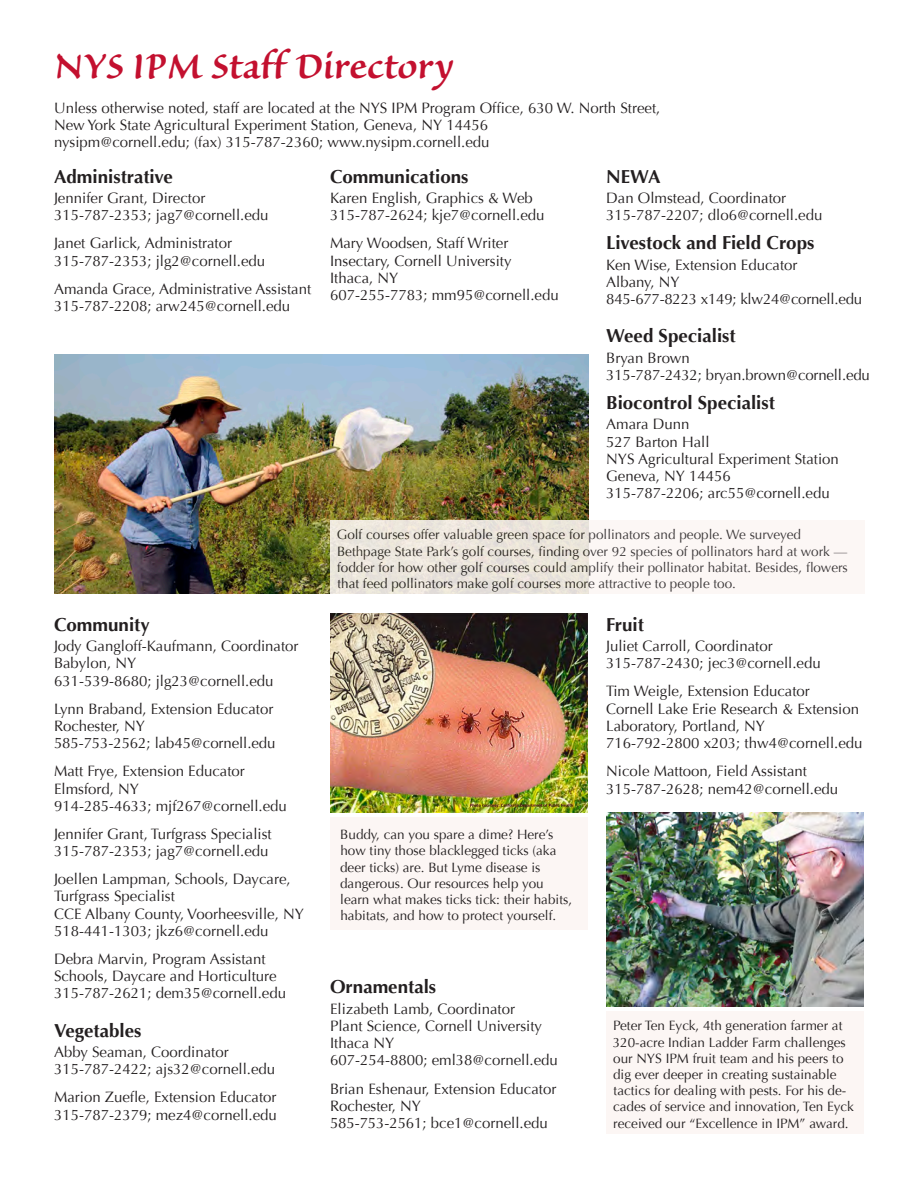
<style>
.page{position:relative;width:918px;height:1188px;background:#fff}
.page>*{position:absolute;margin:0;border:0;box-sizing:border-box;transform-origin:0 0}
.Heading{font:600 45px "Sanvito";letter-spacing:-.01em;color:#c3102f}
.Head_Level_3{font:700 18.75px "Optima";color:#231f20}
.directory_listings{font:15px/17.2px "Optima";color:#231f20}
.captions{font:13.5px/16.2px "Optima";color:#231f20}
</style>
<div class="page">
<img style="left:54px;top:354px;width:534px;height:240px">
<svg style="left:330px;top:520px;width:259px;height:74px;fill:#ebe5dc"></svg>
<div style="left:330px;top:817px;width:258px;height:113px;background:#fcf6f4"></div>
<div style="left:606px;top:1011px;width:258px;height:123px;background:#fcf6f4"></div>
<img style="left:330px;top:613px;width:257px;height:200px">
<img style="left:606px;top:813px;width:258px;height:194px">
<p class="Heading" style="left:54px;top:45px;width:401px">NYS IPM Staff Directory</p>
<p class="directory_listings" style="left:54px;top:99px;width:608px">Unless otherwise noted, staff are located at the NYS IPM Program Office, 630 W. North Street,<br>New York State Agricultural Experiment Station, Geneva, NY 14456<br>nysipm@cornell.edu; (fax) 315-787-2360; www.nysipm.cornell.edu</p>
<p class="Head_Level_3" style="left:54px;top:165px;width:121px">Administrative</p>
<p class="directory_listings" style="left:54px;top:190px;width:216px">Jennifer Grant, Director<br>315-787-2353; jag7@cornell.edu</p>
<p class="directory_listings" style="left:54px;top:235px;width:213px">Janet Garlick, Administrator<br>315-787-2353; jlg2@cornell.edu</p>
<p class="directory_listings" style="left:54px;top:280px;width:259px">Amanda Grace, Administrative Assistant<br>315-787-2208; arw245@cornell.edu</p>
<p class="Head_Level_3" style="left:54px;top:613px;width:97px">Community</p>
<p class="directory_listings" style="left:54px;top:638px;width:246px">Jody Gangloff-Kaufmann, Coordinator<br>Babylon, NY<br>631-539-8680; jlg23@cornell.edu</p>
<p class="directory_listings" style="left:54px;top:700px;width:223px">Lynn Braband, Extension Educator<br>Rochester, NY<br>585-753-2562; lab45@cornell.edu</p>
<p class="directory_listings" style="left:54px;top:763px;width:234px">Matt Frye, Extension Educator<br>Elmsford, NY<br>914-285-4633; mjf267@cornell.edu</p>
<p class="directory_listings" style="left:54px;top:825px;width:219px">Jennifer Grant, Turfgrass Specialist<br>315-787-2353; jag7@cornell.edu</p>
<p class="directory_listings" style="left:54px;top:871px;width:251px">Joellen Lampman, Schools, Daycare,<br>Turfgrass Specialist<br>CCE Albany County, Voorheesville, NY<br>518-441-1303; jkz6@cornell.edu</p>
<p class="directory_listings" style="left:54px;top:950px;width:234px">Debra Marvin, Program Assistant<br>Schools, Daycare and Horticulture<br>315-787-2621; dem35@cornell.edu</p>
<p class="Head_Level_3" style="left:54px;top:1019px;width:89px">Vegetables</p>
<p class="directory_listings" style="left:54px;top:1044px;width:223px">Abby Seaman, Coordinator<br>315-787-2422; ajs32@cornell.edu</p>
<p class="directory_listings" style="left:54px;top:1089px;width:224px">Marion Zuefle, Extension Educator<br>315-787-2379; mez4@cornell.edu</p>
<p class="Head_Level_3" style="left:330px;top:165px;width:140px">Communications</p>
<p class="directory_listings" style="left:330px;top:190px;width:216px">Karen English, Graphics &amp; Web<br>315-787-2624; kje7@cornell.edu</p>
<p class="directory_listings" style="left:330px;top:235px;width:230px">Mary Woodsen, Staff Writer<br>Insectary, Cornell University<br>Ithaca, NY<br>607-255-7783; mm95@cornell.edu</p>
<p class="Head_Level_3" style="left:606px;top:165px;width:56px">NEWA</p>
<p class="directory_listings" style="left:606px;top:190px;width:218px">Dan Olmstead, Coordinator<br>315-787-2207; dlo6@cornell.edu</p>
<p class="Head_Level_3" style="left:606px;top:232px;width:210px">Livestock and Field Crops</p>
<p class="directory_listings" style="left:606px;top:256px;width:257px">Ken Wise, Extension Educator<br>Albany, NY<br>845-677-8223 x149; klw24@cornell.edu</p>
<p class="Head_Level_3" style="left:606px;top:325px;width:131px">Weed Specialist</p>
<p class="directory_listings" style="left:606px;top:349px;width:265px">Bryan Brown<br>315-787-2432; bryan.brown@cornell.edu</p>
<p class="Head_Level_3" style="left:606px;top:392px;width:170px">Biocontrol Specialist</p>
<p class="directory_listings" style="left:606px;top:416px;width:234px">Amara Dunn<br>527 Barton Hall<br>NYS Agricultural Experiment Station<br>Geneva, NY 14456<br>315-787-2206; arc55@cornell.edu</p>
<p class="captions" style="left:337px;top:527px;width:513px">Golf courses offer valuable green space for pollinators and people. We surveyed Bethpage State Park’s golf courses, finding over 92 species of pollinators hard at work — fodder for how other golf courses could amplify their pollinator habitat. Besides, flowers that feed pollinators make golf courses more attractive to people too.</p>
<p class="captions" style="left:340px;top:827px;width:233px">Buddy, can you spare a dime? Here’s how tiny those blacklegged ticks (aka deer ticks) are. But Lyme disease is dangerous. Our resources help you learn what makes ticks tick: their habits, habitats, and how to protect yourself.</p>
<p class="Head_Level_3" style="left:330px;top:976px;width:108px">Ornamentals</p>
<p class="directory_listings" style="left:330px;top:1000px;width:229px">Elizabeth Lamb, Coordinator<br>Plant Science, Cornell University<br>Ithaca NY<br>607-254-8800; eml38@cornell.edu</p>
<p class="directory_listings" style="left:330px;top:1080px;width:228px">Brian Eshenaur, Extension Educator<br>Rochester, NY<br>585-753-2561; bce1@cornell.edu</p>
<p class="Head_Level_3" style="left:606px;top:613px;width:39px">Fruit</p>
<p class="directory_listings" style="left:606px;top:638px;width:216px">Juliet Carroll, Coordinator<br>315-787-2430; jec3@cornell.edu</p>
<p class="directory_listings" style="left:606px;top:683px;width:258px">Tim Weigle, Extension Educator<br>Cornell Lake Erie Research &amp; Extension Laboratory, Portland, NY<br>716-792-2800 x203; thw4@cornell.edu</p>
<p class="directory_listings" style="left:606px;top:763px;width:234px">Nicole Mattoon, Field Assistant<br>315-787-2628; nem42@cornell.edu</p>
<p class="captions" style="left:613px;top:1018px;width:243px">Peter Ten Eyck, 4th generation farmer at 320-acre Indian Ladder Farm challenges our NYS IPM fruit team and his peers to dig ever deeper in creating sustainable tactics for dealing with pests. For his de&shy;cades of service and innovation, Ten Eyck received our “Excellence in IPM” award.</p>
</div>
